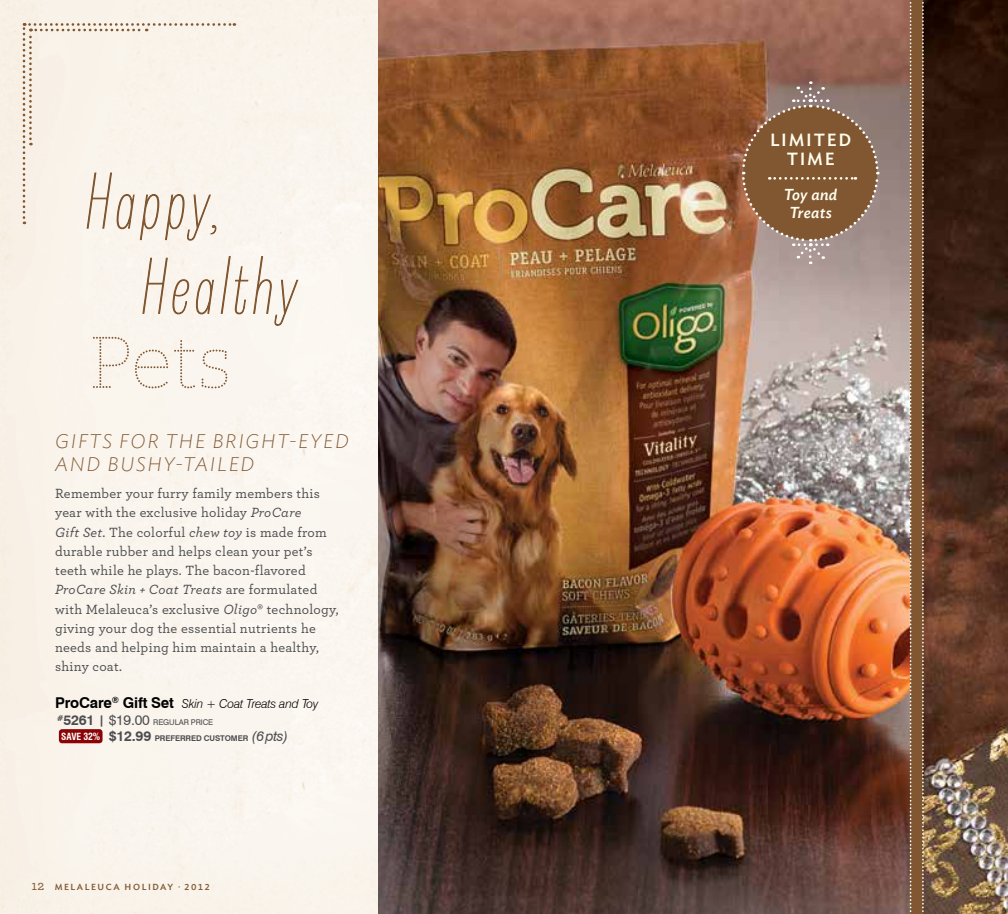
<style>
.page{position:relative;width:1008px;height:914px;background:#fff}
.page>*{position:absolute;margin:0;border:0;box-sizing:border-box;transform-origin:0 0}
.t1{font:72.27px "Stag Thin Dot";color:#805731}
.t2{font:italic 200 19.43px/23.4px "Ideal Sans";letter-spacing:.1em;color:#805731}
.t3{font:500 17.5px/19.2px "Ideal Sans";letter-spacing:.1em;color:#fffdee;text-align:center}
.t4{font:italic 500 15.75px/17.5px "Ideal Sans";letter-spacing:.02em;color:#fffdee;text-align:center}
.t5{font:500 14px/19.2px "Archer";letter-spacing:.02em;color:#4d4d4f}
.t6{font:italic 300 12.25px "Swiss 721 BT";letter-spacing:-.015em;color:#000}
.t7{font:500 8.75px "Ideal Sans";letter-spacing:.18em;color:#805731}
.t8{font:700 7.88px/15.4px "Swiss 721 BT";letter-spacing:-.015em;color:#4d4d4f}
.s1{font-style:italic}
.s2{font-weight:700;font-style:normal;font-size:14.88px}
.s3{font-size:14px}
.s4{font-weight:400;font-size:14px}
.s5{font-weight:400}
.s6{font-stretch:condensed;font-size:9.62px;color:#fff}
.s7{font-weight:400;font-style:italic;font-size:14px}
.s8{font-family:"Archer";font-size:14px}
</style>
<div class="page">
<img style="left:711px;top:0;width:297px;height:914px">
<img style="left:0;top:0;width:711px;height:914px">
<div style="left:59px;top:729px;width:44px;height:14px;background:#8b0304;border-radius:3px"></div>
<svg style="left:143px;top:258px;width:46px;height:56px;background:#e6dbcf"></svg>
<svg style="left:196px;top:279px;width:18px;height:35px"></svg>
<svg style="left:221px;top:256px;width:77px;height:69px"></svg>
<div style="left:911px;top:0;width:12px;height:914px;background:#805731"></div>
<svg style="left:922px;top:0;width:2px;height:914px"></svg>
<svg style="left:910px;top:0;width:2px;height:914px"></svg>
<svg style="left:741px;top:81px;width:139px;height:183px;background:#8e6b51"></svg>
<div style="left:23px;top:23px;width:212px;height:217px;background:#f9f3ea"></div>
<h1 class="t1" style="left:91px;top:324px;width:141px">Pets</h1>
<h2 class="t2" style="left:55px;top:427px;width:295px">GIFTS FOR THE BRIGHT-EYED<br>AND BUSHY-TAILED</h2>
<p class="t5" style="left:55px;top:483px;width:285px">Remember your furry family members this year with the exclusive holiday <span class="s1">ProCare<br>Gift Set</span>. The colorful <span class="s1">chew toy</span> is made from durable rubber and helps clean your pet’s teeth while he plays. The bacon-flavored <span class="s1">ProCare Skin + Coat Treats</span> are formulated with Melaleuca’s exclusive <span class="s1">Oligo</span>® technology, giving your dog the essential nutrients he needs and helping him maintain a healthy, shiny coat.</p>
<p class="t6" style="left:55px;top:696px;width:265px"><span class="s2">ProCare</span><sup>®</sup> <span class="s2">Gift Set</span> Skin + Coat Treats and Toy</p>
<p class="t8" style="left:61px;top:714px;width:229px;text-indent:-4px"><sup>#</sup><span class="s3">5261</span> <sup>|</sup> <span class="s4">$19.00</span> <span class="s5">REGULAR PRICE<br></span><span class="s6">SAVE 32%</span> <span class="s3">$12.99</span> PREFERRED CUSTOMER <span class="s7">(6pts)</span></p>
<p class="t7" style="left:32px;top:880px;width:180px"><span class="s8">12</span> MELALEUCA HOLIDAY · 2012</p>
<p class="t3" style="left:770px;top:129px;width:83px">LIMITED<br>TIME</p>
<p class="t4" style="left:784px;top:185px;width:55px">Toy and<br>Treats</p>
</div>
